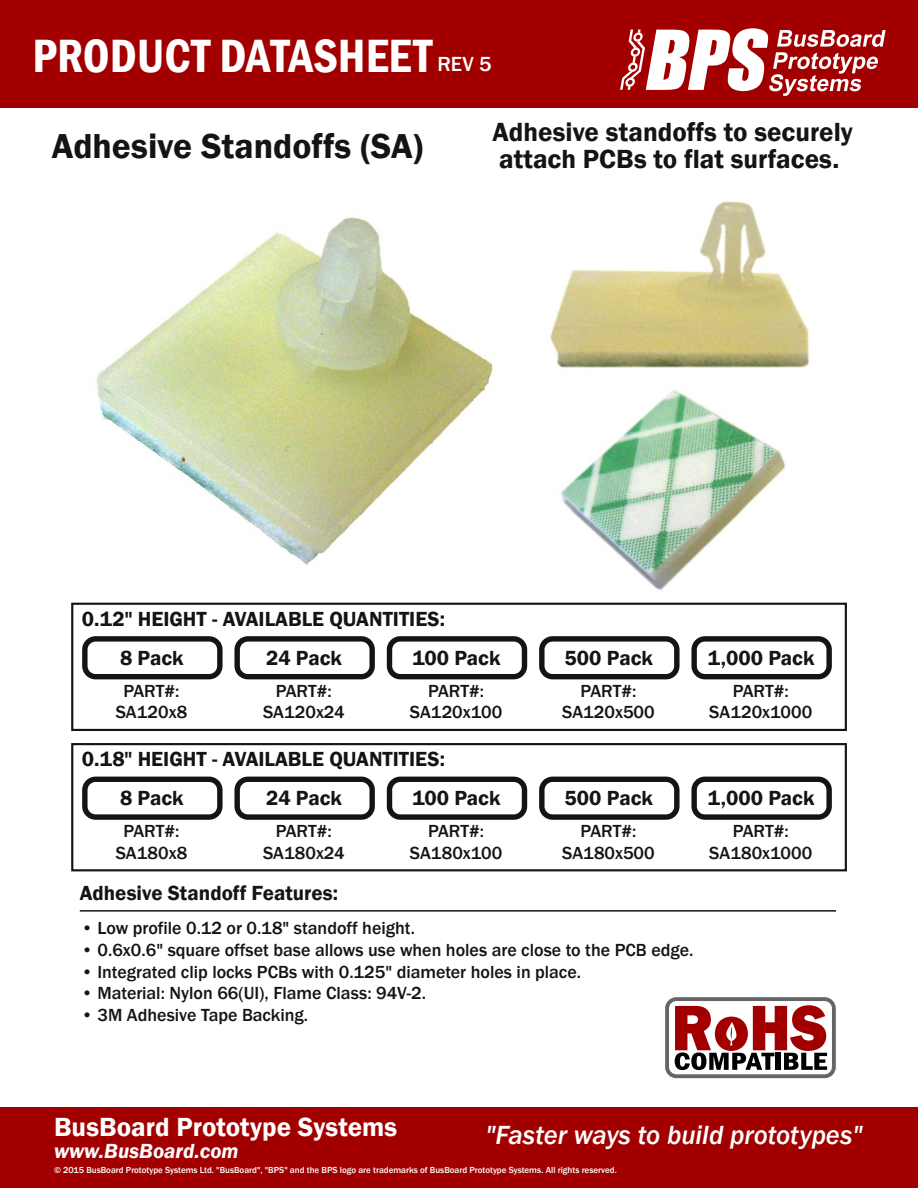
<style>
.page{position:relative;width:918px;height:1188px;background:#fff}
.page>*{position:absolute;margin:0;border:0;box-sizing:border-box;transform-origin:0 0}
.t1{font:600 condensed 48px "Franklin Gothic FS";color:#fff}
.t2{font:600 35.7px "Franklin Gothic FS";color:#161413}
.t3{font:600 27px/27px "Franklin Gothic FS";color:#161413}
.t4{font:27px "Franklin Gothic FS Med It";color:#fff}
.t5{font:600 27px "Franklin Gothic FS";color:#fff}
.t6{font:600 21px/38.8px "Franklin Gothic FS";color:#161413}
.t7{font:italic 600 21px "Franklin Gothic FS";color:#fff}
.t8{font:500 21px "Franklin Gothic FS";color:#fff}
.t9{font:500 18px/21.6px "Franklin Gothic FS";color:#161413;text-align:center}
.t10{font:500 9px "Franklin Gothic FS";color:#fff}
</style>
<div class="page">
<div style="left:0;top:0;width:918px;height:108px;background:#a20000"></div>
<svg style="left:620px;top:28px;width:266px;height:68px"></svg>
<div style="left:0;top:1107px;width:918px;height:81px;background:#a20000"></div>
<div style="left:71px;top:603px;width:776px;height:128px;border:2px solid #161413"></div>
<div style="left:82px;top:636px;width:141px;height:43px;border:5px solid #161413;border-radius:11px"></div>
<div style="left:234px;top:636px;width:141px;height:43px;border:5px solid #161413;border-radius:11px"></div>
<div style="left:387px;top:636px;width:140px;height:43px;border:5px solid #161413;border-radius:11px"></div>
<div style="left:691px;top:636px;width:141px;height:43px;border:5px solid #161413;border-radius:11px"></div>
<hr style="left:80px;top:910px;width:756px;height:2px;background:#161413">
<div style="left:665px;top:997px;width:171px;height:81px;border:4px solid #666;border-radius:9px"></div>
<svg style="left:675px;top:1005px;width:152px;height:65px"></svg>
<img style="left:96px;top:216px;width:397px;height:349px">
<img style="left:550px;top:201px;width:260px;height:167px">
<img style="left:561px;top:389px;width:225px;height:201px">
<div style="left:539px;top:636px;width:141px;height:43px;border:5px solid #161413;border-radius:11px"></div>
<div style="left:71px;top:743px;width:776px;height:128px;border:2px solid #161413"></div>
<div style="left:82px;top:777px;width:141px;height:43px;border:5px solid #161413;border-radius:11px"></div>
<div style="left:234px;top:777px;width:141px;height:43px;border:5px solid #161413;border-radius:11px"></div>
<div style="left:387px;top:777px;width:140px;height:43px;border:5px solid #161413;border-radius:11px"></div>
<div style="left:691px;top:777px;width:141px;height:43px;border:5px solid #161413;border-radius:11px"></div>
<div style="left:539px;top:777px;width:141px;height:43px;border:5px solid #161413;border-radius:11px"></div>
<h1 class="t1" style="left:32px;top:32px;width:401px">PRODUCT DATASHEET</h1>
<p class="t8" style="left:437px;top:54px;width:56px">REV 5</p>
<h2 class="t2" style="left:52px;top:129px;width:373px">Adhesive Standoffs (SA)</h2>
<h3 class="t3" style="left:493px;top:119px;width:362px">Adhesive standoffs to securely attach PCBs to flat surfaces.</h3>
<p class="t6" style="left:82px;top:599px;width:365px">0.12" HEIGHT - AVAILABLE QUANTITIES:</p>
<p class="t6" style="left:120px;top:638px;width:65px">8 Pack</p>
<p class="t6" style="left:266px;top:638px;width:77px">24 Pack</p>
<p class="t6" style="left:412px;top:638px;width:90px">100 Pack</p>
<p class="t6" style="left:565px;top:638px;width:90px">500 Pack</p>
<p class="t6" style="left:708px;top:638px;width:108px">1,000 Pack</p>
<p class="t9" style="left:410px;top:680px;width:94px">PART#:<br>SA120x100</p>
<p class="t9" style="left:562px;top:680px;width:94px">PART#:<br>SA120x500</p>
<p class="t9" style="left:709px;top:680px;width:105px">PART#:<br>SA120x1000</p>
<p class="t9" style="left:116px;top:680px;width:73px">PART#:<br>SA120x8</p>
<p class="t9" style="left:263px;top:680px;width:83px">PART#:<br>SA120x24</p>
<p class="t6" style="left:266px;top:740px;width:180px;text-indent:-185px">0.18" HEIGHT - AVAILABLE QUANTITIES:<br>24 Pack</p>
<p class="t6" style="left:120px;top:779px;width:65px">8 Pack</p>
<p class="t9" style="left:116px;top:820px;width:73px">PART#:<br>SA180x8</p>
<p class="t9" style="left:263px;top:820px;width:83px">PART#:<br>SA180x24</p>
<p class="t6" style="left:412px;top:779px;width:90px">100 Pack</p>
<p class="t6" style="left:565px;top:779px;width:90px">500 Pack</p>
<p class="t6" style="left:708px;top:779px;width:108px">1,000 Pack</p>
<p class="t9" style="left:410px;top:820px;width:94px">PART#:<br>SA180x100</p>
<p class="t9" style="left:562px;top:820px;width:94px">PART#:<br>SA180x500</p>
<p class="t9" style="left:709px;top:820px;width:105px">PART#:<br>SA180x1000</p>
<p class="t6" style="left:80px;top:874px;width:260px">Adhesive Standoff Features:</p>
<p class="t9" style="left:81px;top:918px;width:336px">• Low profile 0.12 or 0.18" standoff height.</p>
<p class="t9" style="left:81px;top:939px;width:614px">• 0.6x0.6" square offset base allows use when holes are close to the PCB edge.</p>
<p class="t9" style="left:81px;top:961px;width:502px">• Integrated clip locks PCBs with 0.125" diameter holes in place.</p>
<p class="t9" style="left:81px;top:983px;width:347px">• Material: Nylon 66(UI), Flame Class: 94V-2.</p>
<p class="t9" style="left:81px;top:1004px;width:229px">• 3M Adhesive Tape Backing.</p>
<h3 class="t5" style="left:54px;top:1114px;width:345px">BusBoard Prototype Systems</h3>
<p class="t7" style="left:54px;top:1141px;width:186px">www.BusBoard.com</p>
<h3 class="t4" style="left:485px;top:1122px;width:379px">"Faster ways to build prototypes"</h3>
<p class="t10" style="left:54px;top:1165px;width:564px">© 2015 BusBoard Prototype Systems Ltd. "BusBoard", "BPS" and the BPS logo are trademarks of BusBoard Prototype Systems. All rights reserved.</p>
</div>
